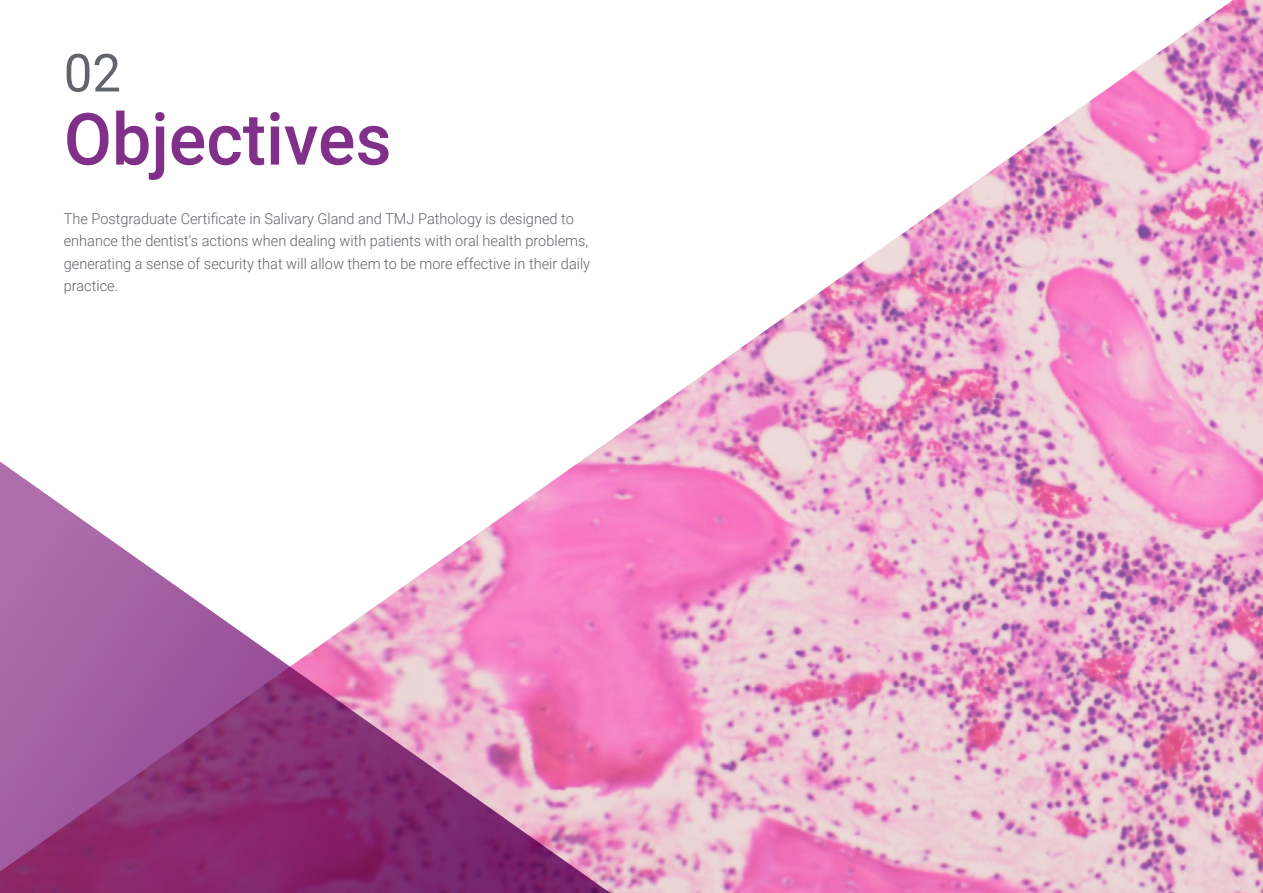
<style>
.page{position:relative;width:1263px;height:893px;background:#fff}
.page>*{position:absolute;margin:0;border:0;box-sizing:border-box;transform-origin:0 0}
.t1{font:500 72px "Roboto";color:#813089}
.t2{font:52.5px "Roboto";color:#61646a}
.t3{font:300 15px/22.5px "Roboto";color:#61646a}
</style>
<div class="page">
<img style="left:602px;top:0;width:661px;height:893px">
<svg style="left:0;top:446px;width:640px;height:447px"></svg>
<h2 class="t2" style="left:64px;top:36px;width:59px">02</h2>
<h1 class="t1" style="left:64px;top:89px;width:329px">Objectives</h1>
<p class="t3" style="left:64px;top:207px;width:528px">The Postgraduate Certificate in Salivary Gland and TMJ Pathology is designed to enhance the dentist's actions when dealing with patients with oral health problems, generating a sense of security that will allow them to be more effective in their daily practice.</p>
</div>
